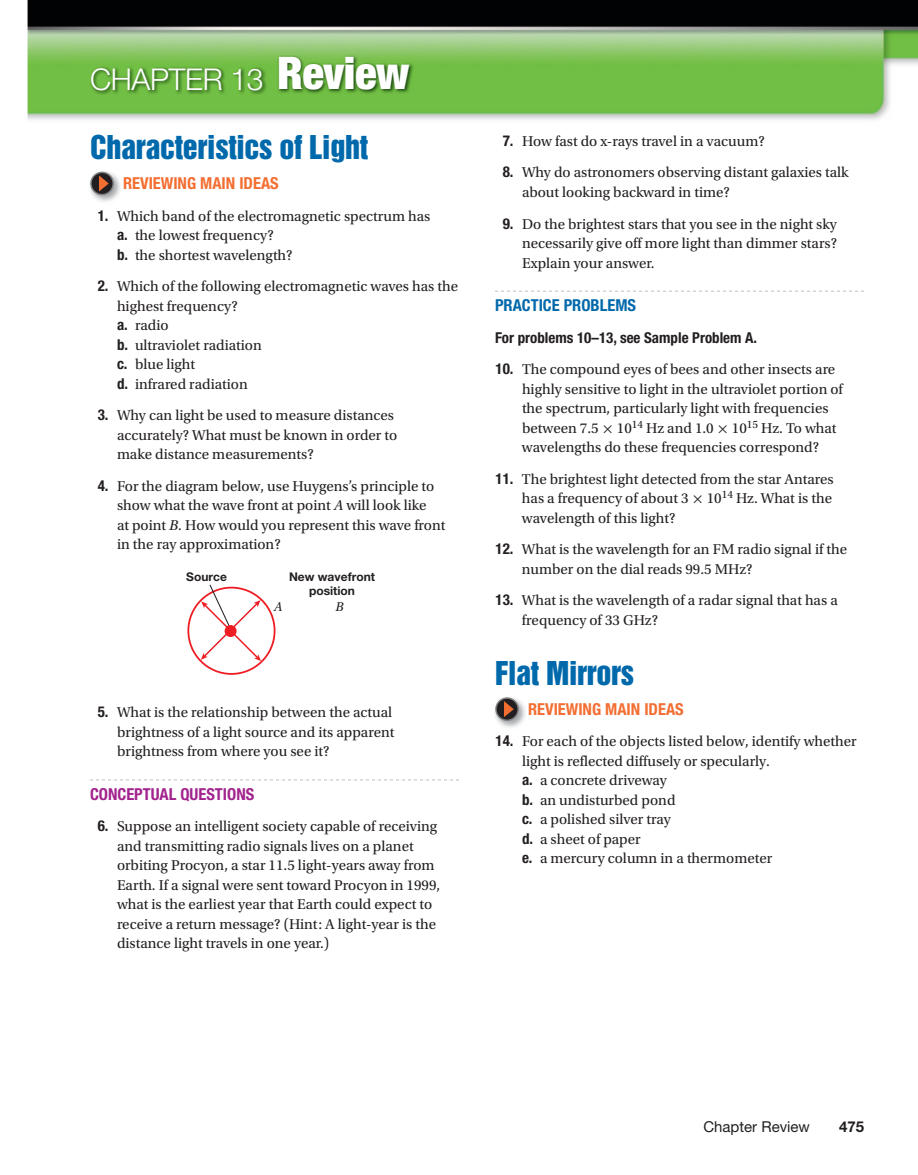
<style>
.page{position:relative;width:918px;height:1175px;background:#fff}
.page>*{position:absolute;margin:0;border:0;box-sizing:border-box;transform-origin:0 0}
.t1{font:900 condensed 45px "Helvetica Neue LT Std";letter-spacing:-.01em;color:#fff}
.t2{font:30px "Helvetica Inserat LT Std";letter-spacing:-.01em;color:#0069ab}
.t3{font:300 30px "Helvetica Neue LT Std";letter-spacing:-.01em;color:#fff}
.t4{font:700 condensed 16.5px "Helvetica Neue LT Std";color:#f36e31}
.t5{font:700 condensed 16.5px "Helvetica Neue LT Std";color:#a2238e}
.t6{font:700 condensed 16.5px "Helvetica Neue LT Std";color:#0069ab}
.t7{font:15px/19.5px "Utopia Std";color:#231f20}
.t8{font:700 condensed 15px "Helvetica Neue LT Std";color:#231f20}
.t9{font:15px "Helvetica Neue LT Std";color:#231f20}
.t10{font:700 15px "Helvetica Neue LT Std";color:#231f20}
.t11{font:italic 13.5px "Utopia Std";color:#231f20}
.t12{font:700 12px/13.5px "Helvetica Neue LT Std";color:#231f20;text-align:center}
.s1{font-family:"Helvetica Neue LT Std";font-weight:700;font-stretch:condensed}
.s2{font-style:italic}
.s3{font-family:"Uni Math"}
</style>
<div class="page">
<img style="left:28px;top:0;width:890px;height:120px">
<div style="left:187px;top:586px;width:89px;height:89px;border:2px solid #ee1d23;border-radius:50%"></div>
<svg style="left:201px;top:584px;width:60px;height:77px"></svg>
<div style="left:225px;top:625px;width:12px;height:12px;background:#ee1d23;border-radius:50%"></div>
<img style="left:277px;top:55px;width:137px;height:39px">
<svg style="left:90px;top:779px;width:369px;height:1px"></svg>
<svg style="left:495px;top:291px;width:369px;height:1px"></svg>
<img style="left:90px;top:171px;width:30px;height:31px">
<svg style="left:91px;top:172px;width:22px;height:23px"></svg>
<div style="left:90px;top:172px;width:24px;height:23px;border:1px solid #808285;border-radius:50%"></div>
<svg style="left:99px;top:175px;width:10px;height:16px"></svg>
<img style="left:495px;top:697px;width:30px;height:31px">
<svg style="left:496px;top:698px;width:22px;height:22px"></svg>
<div style="left:495px;top:697px;width:24px;height:24px;border:1px solid #808285;border-radius:50%"></div>
<svg style="left:504px;top:701px;width:10px;height:16px"></svg>
<img style="left:89px;top:66px;width:178px;height:29px">
<h2 class="t3" style="left:90px;top:61px;width:175px">CHAPTER 13</h2>
<h1 class="t1" style="left:277px;top:45px;width:134px">Review</h1>
<h2 class="t2" style="left:90px;top:129px;width:280px">Characteristics of Light</h2>
<p class="t4" style="left:123px;top:173px;width:157px">REVIEWING MAIN IDEAS</p>
<p class="t7" style="left:117px;top:206px;width:315px;text-indent:-19px"><span class="s1">1.</span> Which band of the electromagnetic spectrum has <span class="s1">a.</span> the lowest frequency?<br><span class="s1">b.</span> the shortest wavelength?</p>
<p class="t7" style="left:117px;top:277px;width:343px;text-indent:-19px"><span class="s1">2.</span> Which of the following electromagnetic waves has the highest frequency?<br><span class="s1">a.</span> radio<br><span class="s1">b.</span> ultraviolet radiation<br><span class="s1">c.</span> blue light<br><span class="s1">d.</span> infrared radiation</p>
<p class="t7" style="left:117px;top:406px;width:282px;text-indent:-19px"><span class="s1">3.</span> Why can light be used to measure distances accurately? What must be known in order to make distance measurements?</p>
<p class="t7" style="left:117px;top:476px;width:330px;text-indent:-19px"><span class="s1">4.</span> For the diagram below, use Huygens’s principle to show what the wave front at point <span class="s2">A</span> will look like<br>at point <span class="s2">B.</span> How would you represent this wave front in the ray approximation?</p>
<p class="t12" style="left:186px;top:570px;width:42px">Source</p>
<p class="t12" style="left:289px;top:570px;width:88px">New wavefront position</p>
<p class="t11" style="left:274px;top:599px;width:10px">A</p>
<p class="t11" style="left:335px;top:599px;width:10px">B</p>
<p class="t7" style="left:117px;top:703px;width:279px;text-indent:-19px"><span class="s1">5.</span> What is the relationship between the actual brightness of a light source and its apparent brightness from where you see it?</p>
<p class="t5" style="left:90px;top:784px;width:166px">CONCEPTUAL QUESTIONS</p>
<p class="t7" style="left:117px;top:817px;width:325px;text-indent:-19px"><span class="s1">6.</span> Suppose an intelligent society capable of receiving and transmitting radio signals lives on a planet orbiting Procyon, a star 11.5 light-years away from Earth. If a signal were sent toward Procyon in 1999, what is the earliest year that Earth could expect to receive a return message? (Hint: A light-year is the distance light travels in one year.)</p>
<p class="t12" style="left:215px;top:728px;width:139px">PH99PE-C14-CHR-001A</p>
<p class="t7" style="left:503px;top:132px;width:263px"><span class="s1">7.</span> How fast do x-rays travel in a vacuum?</p>
<p class="t7" style="left:522px;top:163px;width:328px;text-indent:-19px"><span class="s1">8.</span> Why do astronomers observing distant galaxies talk about looking backward in time?</p>
<p class="t7" style="left:522px;top:214px;width:317px;text-align:justify;text-indent:-19px"><span class="s1">9.</span> Do the brightest stars that you see in the night sky necessarily give off more light than dimmer stars?<br>Explain your answer.</p>
<p class="t6" style="left:495px;top:295px;width:143px">PRACTICE PROBLEMS</p>
<p class="t8" style="left:495px;top:328px;width:264px">For problems 10–13, see Sample Problem A.</p>
<p class="t7" style="left:522px;top:360px;width:322px;text-indent:-26px"><span class="s1">10.</span> The compound eyes of bees and other insects are highly sensitive to light in the ultraviolet portion of the spectrum, particularly light with frequencies between 7.5 <span class="s3">×</span> 10<sup>14</sup> Hz and 1.0 <span class="s3">×</span> 10<sup>15</sup> Hz. To what wavelengths do these frequencies correspond?</p>
<p class="t7" style="left:522px;top:469px;width:313px;text-align:justify;text-indent:-26px"><span class="s1">11.</span> The brightest light detected from the star Antares has a frequency of about 3 <span class="s3">×</span> 10<sup>14</sup> Hz. What is the wavelength of this light?</p>
<p class="t7" style="left:522px;top:540px;width:327px;text-indent:-26px"><span class="s1">12.</span> What is the wavelength for an FM radio signal if the number on the dial reads 99.5 MHz?</p>
<p class="t7" style="left:522px;top:591px;width:317px;text-indent:-26px"><span class="s1">13.</span> What is the wavelength of a radar signal that has a frequency of 33 GHz?</p>
<h2 class="t2" style="left:495px;top:655px;width:141px">Flat Mirrors</h2>
<p class="t4" style="left:528px;top:699px;width:157px">REVIEWING MAIN IDEAS</p>
<p class="t7" style="left:522px;top:732px;width:336px;text-indent:-26px"><span class="s1">14.</span> For each of the objects listed below, identify whether light is reflected diffusely or specularly.<br><span class="s1">a.</span> a concrete driveway<br><span class="s1">b.</span> an undisturbed pond<br><span class="s1">c.</span> a polished silver tray<br><span class="s1">d.</span> a sheet of paper<br><span class="s1">e.</span> a mercury column in a thermometer</p>
<p class="t9" style="left:703px;top:1117px;width:108px">Chapter Review</p>
<p class="t10" style="left:839px;top:1117px;width:27px">475</p>
</div>
